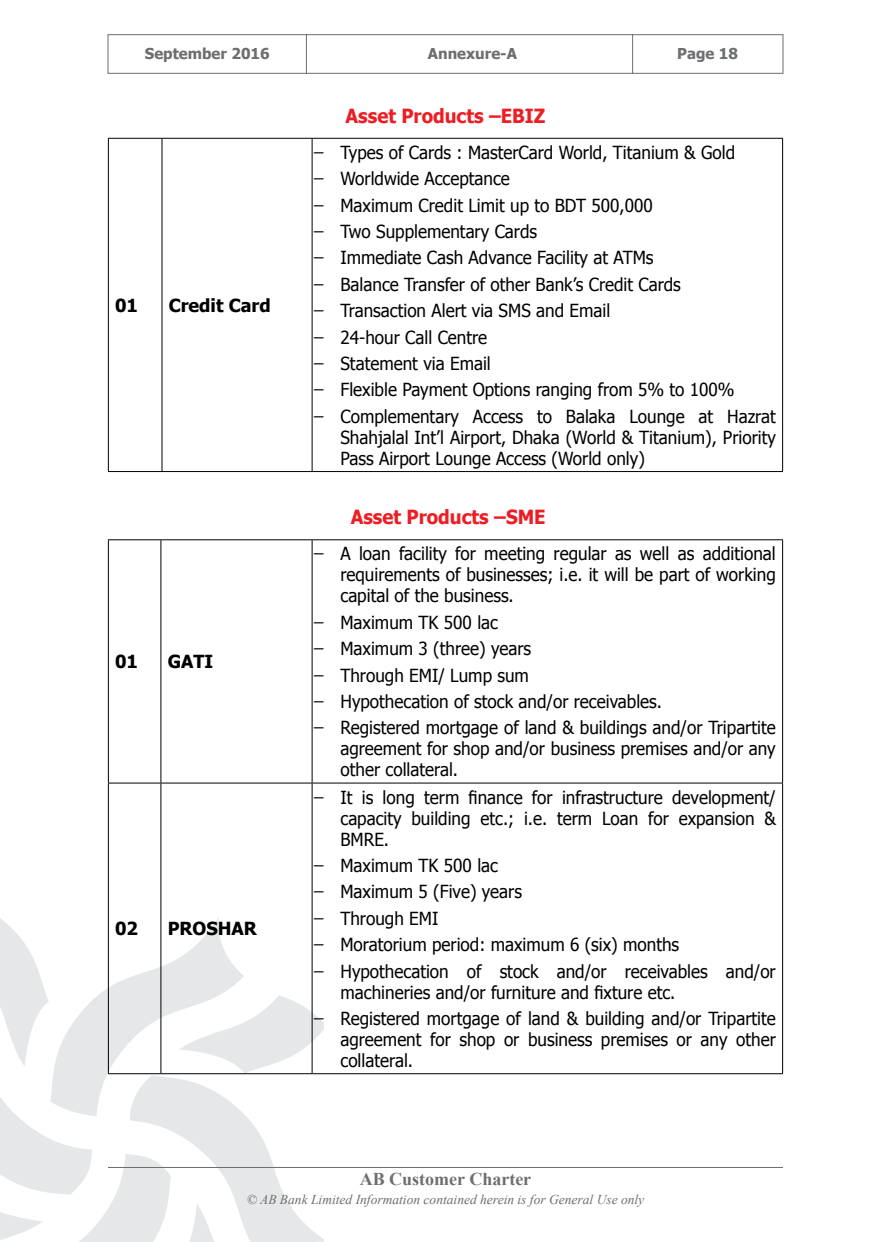
<style>
.page{position:relative;width:891px;height:1242px;background:#fff}
.page>*{position:absolute;margin:0;border:0;box-sizing:border-box;transform-origin:0 0}
.t1{font:700 19.5px "Tahoma";color:#ed1d24;scale:.95 1}
.t2{font:18px/26.4px "Tahoma";color:#000;scale:.95 1}
.t3{font:700 18px "Tahoma";color:#000}
.t4{font:700 18px "Times New Roman";color:#6d6e71}
.t5{font:700 15px "Tahoma";color:#6d6e71}
.t6{font:italic 13.5px "Times New Roman";color:#6d6e71}
</style>
<div class="page">
<svg style="left:0;top:917px;width:324px;height:325px"></svg>
<hr style="left:108px;top:1167px;width:675px;height:1px;background:#6d6e71">
<svg style="left:107px;top:34px;width:677px;height:40px"></svg>
<hr style="left:108px;top:138px;width:54px;height:1px;background:#000">
<hr style="left:162px;top:138px;width:150px;height:1px;background:#000">
<hr style="left:312px;top:138px;width:471px;height:1px;background:#000">
<hr style="left:108px;top:471px;width:54px;height:1px;background:#000">
<hr style="left:162px;top:471px;width:150px;height:1px;background:#000">
<hr style="left:312px;top:471px;width:471px;height:1px;background:#000">
<hr style="left:108px;top:139px;width:1px;height:332px;background:#000">
<hr style="left:162px;top:139px;width:1px;height:332px;background:#000">
<hr style="left:312px;top:139px;width:1px;height:332px;background:#000">
<hr style="left:782px;top:139px;width:1px;height:332px;background:#000">
<hr style="left:108px;top:539px;width:53px;height:1px;background:#000">
<hr style="left:108px;top:540px;width:1px;height:243px;background:#000">
<hr style="left:161px;top:539px;width:151px;height:1px;background:#000">
<hr style="left:161px;top:540px;width:1px;height:243px;background:#000">
<hr style="left:312px;top:539px;width:471px;height:1px;background:#000">
<hr style="left:312px;top:540px;width:1px;height:243px;background:#000">
<hr style="left:782px;top:540px;width:1px;height:243px;background:#000">
<hr style="left:108px;top:783px;width:53px;height:1px;background:#000">
<hr style="left:108px;top:783px;width:1px;height:290px;background:#000">
<hr style="left:161px;top:783px;width:151px;height:1px;background:#000">
<hr style="left:161px;top:783px;width:1px;height:290px;background:#000">
<hr style="left:312px;top:783px;width:471px;height:1px;background:#000">
<hr style="left:312px;top:783px;width:1px;height:290px;background:#000">
<hr style="left:782px;top:783px;width:1px;height:290px;background:#000">
<hr style="left:108px;top:1073px;width:53px;height:1px;background:#000">
<hr style="left:161px;top:1073px;width:151px;height:1px;background:#000">
<hr style="left:312px;top:1073px;width:471px;height:1px;background:#000">
<p class="t5" style="left:145px;top:43px;width:126px">September 2016</p>
<p class="t5" style="left:428px;top:43px;width:91px">Annexure-A</p>
<p class="t5" style="left:677px;top:43px;width:62px">Page 18</p>
<p class="t3" style="left:115px;top:293px;width:24px">01</p>
<p class="t3" style="left:169px;top:293px;width:103px">Credit Card</p>
<p class="t3" style="left:115px;top:649px;width:24px">01</p>
<p class="t3" style="left:168px;top:649px;width:47px">GATI</p>
<p class="t3" style="left:115px;top:916px;width:24px">02</p>
<p class="t3" style="left:168px;top:916px;width:91px">PROSHAR</p>
<p class="t1" style="left:346px;top:102px;width:212px">Asset Products –EBIZ</p>
<p class="t2" style="left:319px;top:138px;width:483px">̶ Types of Cards : MasterCard World, Titanium &amp; Gold<br>̶ Worldwide Acceptance<br>̶ Maximum Credit Limit up to BDT 500,000<br>̶ Two Supplementary Cards<br>̶ Immediate Cash Advance Facility at ATMs<br>̶ Balance Transfer of other Bank’s Credit Cards<br>̶ Transaction Alert via SMS and Email<br>̶ 24-hour Call Centre<br>̶ Statement via Email<br>̶ Flexible Payment Options ranging from 5% to 100%<br>̶ Complementary Access to Balaka Lounge at Hazrat</p>
<p class="t2" style="left:340px;top:426px;width:460px;line-height:21px">Shahjalal Int’l Airport, Dhaka (World &amp; Titanium), Priority<br>Pass Airport Lounge Access (World only)</p>
<p class="t1" style="left:351px;top:504px;width:207px">Asset Products –SME</p>
<p class="t2" style="left:340px;top:542px;width:460px;line-height:21px;text-align:justify;text-indent:-22px">̶ A loan facility for meeting regular as well as additional requirements of businesses; i.e. it will be part of working capital of the business.</p>
<p class="t2" style="left:319px;top:608px;width:483px">̶ Maximum TK 500 lac<br>̶ Maximum 3 (three) years<br>̶ Through EMI/ Lump sum<br>̶ Hypothecation of stock and/or receivables.<br>̶ Registered mortgage of land &amp; buildings and/or Tripartite</p>
<p class="t2" style="left:340px;top:737px;width:460px;line-height:21px">agreement for shop and/or business premises and/or any other collateral.</p>
<p class="t2" style="left:340px;top:786px;width:460px;line-height:21px;text-align:justify;text-indent:-22px">̶ It is long term finance for infrastructure development/ capacity building etc.; i.e. term Loan for expansion &amp; BMRE.</p>
<p class="t2" style="left:319px;top:851px;width:482px">̶ Maximum TK 500 lac<br>̶ Maximum 5 (Five) years<br>̶ Through EMI<br>̶ Moratorium period: maximum 6 (six) months<br>̶ Hypothecation of stock and/or receivables and/or</p>
<p class="t2" style="left:319px;top:978px;width:483px;text-indent:22px">machineries and/or furniture and fixture etc.<br>̶ Registered mortgage of land &amp; building and/or Tripartite</p>
<p class="t2" style="left:340px;top:1028px;width:460px;line-height:21px">agreement for shop or business premises or any other collateral.</p>
<p class="t4" style="left:360px;top:1166px;width:173px">AB Customer Charter</p>
<p class="t6" style="left:247px;top:1190px;width:399px">© AB Bank Limited Information contained herein is for General Use only</p>
</div>
